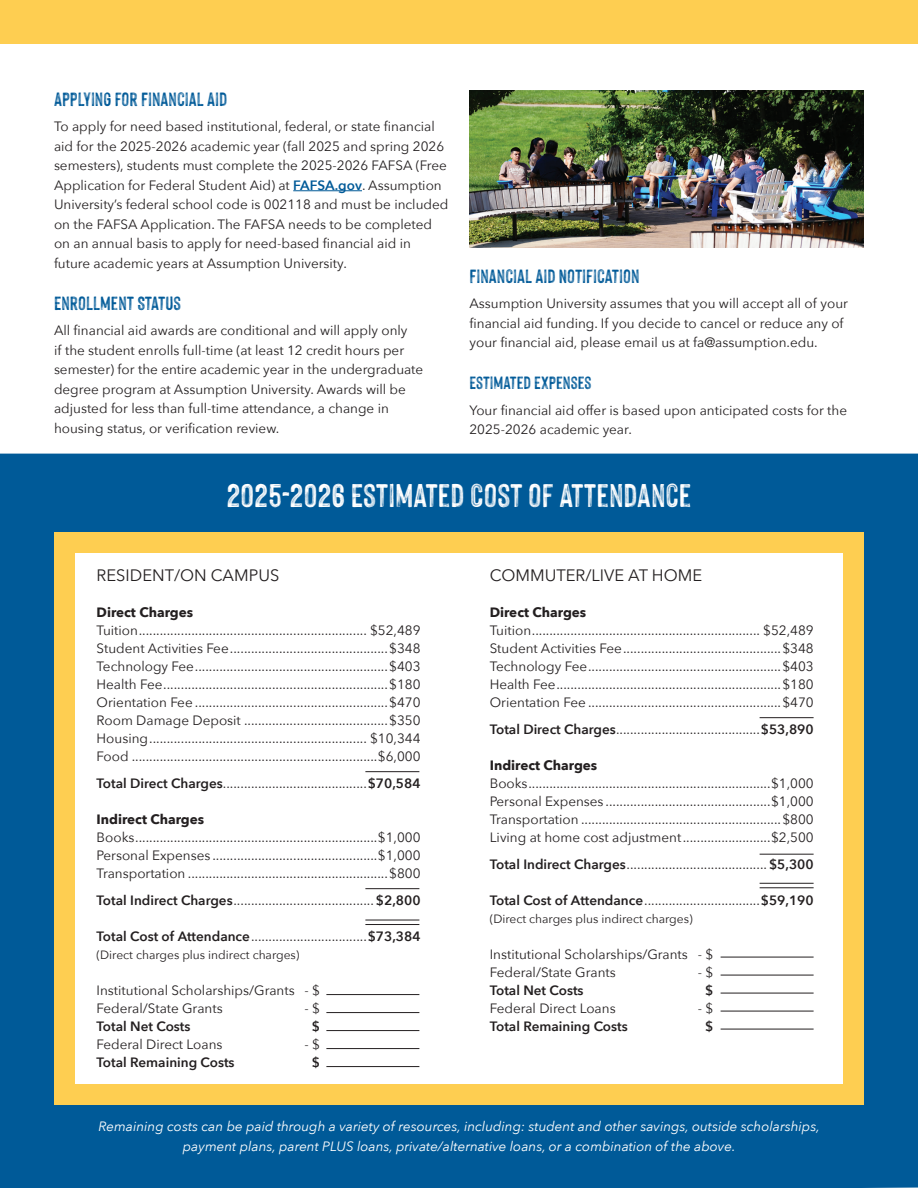
<style>
.page{position:relative;width:918px;height:1188px;background:#fff}
.page>*{position:absolute;margin:0;border:0;box-sizing:border-box;transform-origin:0 0}
.t1{font:700 36px "Hackney";color:#fff}
.t2{font:700 21px "Hackney";color:#005a98}
.t3{font:700 19.5px "Hackney";color:#005a98}
.t4{font:16.5px "Avenir Next";color:#231f20}
.t5{font:13.5px/18px "Avenir Next";color:#231f20}
.t6{font:italic 13.5px/19.5px "Avenir Next";color:#fff;text-align:center}
.t7{font:600 13.5px "Avenir Next";color:#231f20}
.t8{font:700 13.5px "Avenir Next";color:#231f20}
.t9{font:12px "Avenir Next";color:#231f20}
.s1{font-weight:600;color:#005a98}
.s2{font-weight:600}
</style>
<div class="page">
<hr style="left:293px;top:190px;width:69px;height:1px;background:#005a98">
<div style="left:0;top:0;width:918px;height:44px;background:#fece51"></div>
<img style="left:470px;top:90px;width:394px;height:158px">
<div style="left:0;top:454px;width:918px;height:734px;background:#005a98"></div>
<div style="left:54px;top:532px;width:810px;height:573px;background:#fece51"></div>
<div style="left:75px;top:553px;width:768px;height:531px;background:#fff"></div>
<hr style="left:326px;top:994px;width:93px;height:1px;background:#231f20">
<hr style="left:721px;top:957px;width:93px;height:1px;background:#231f20">
<hr style="left:365px;top:771px;width:54px;height:1px;background:#231f20">
<hr style="left:365px;top:888px;width:54px;height:1px;background:#231f20">
<hr style="left:365px;top:924px;width:54px;height:1px;background:#231f20">
<hr style="left:365px;top:920px;width:54px;height:1px;background:#231f20">
<hr style="left:760px;top:717px;width:54px;height:1px;background:#231f20">
<hr style="left:760px;top:854px;width:54px;height:1px;background:#231f20">
<hr style="left:326px;top:1012px;width:93px;height:1px;background:#231f20">
<hr style="left:721px;top:975px;width:93px;height:1px;background:#231f20">
<hr style="left:326px;top:1030px;width:93px;height:1px;background:#231f20">
<hr style="left:721px;top:993px;width:93px;height:1px;background:#231f20">
<hr style="left:326px;top:1048px;width:93px;height:1px;background:#231f20">
<hr style="left:721px;top:1011px;width:93px;height:1px;background:#231f20">
<hr style="left:326px;top:1066px;width:93px;height:1px;background:#231f20">
<hr style="left:721px;top:1029px;width:93px;height:1px;background:#231f20">
<hr style="left:760px;top:887px;width:54px;height:1px;background:#231f20">
<hr style="left:760px;top:883px;width:54px;height:1px;background:#231f20">
<h2 class="t2" style="left:54px;top:88px;width:175px">APPLYING FOR FINANCIAL AID</h2>
<p class="t5" style="left:54px;top:116px;width:396px;line-height:19.5px">To apply for need based institutional, federal, or state financial aid for the 2025-2026 academic year (fall 2025 and spring 2026 semesters), students must complete the 2025-2026 FAFSA (Free Application for Federal Student Aid) at <span class="s1">FAFSA.gov</span>. Assumption University’s federal school code is 002118 and must be included on the FAFSA Application. The FAFSA needs to be completed on an annual basis to apply for need-based financial aid in future academic years at Assumption University.</p>
<h2 class="t2" style="left:54px;top:292px;width:129px">ENROLLMENT STATUS</h2>
<p class="t5" style="left:54px;top:320px;width:371px;line-height:19.5px">All financial aid awards are conditional and will apply only<br>if the student enrolls full-time (at least 12 credit hours per semester) for the entire academic year in the undergraduate degree program at Assumption University. Awards will be adjusted for less than full-time attendance, a change in housing status, or verification review.</p>
<h2 class="t2" style="left:470px;top:265px;width:172px">FINANCIAL AID NOTIFICATION</h2>
<p class="t5" style="left:470px;top:293px;width:380px;line-height:19.5px">Assumption University assumes that you will accept all of your financial aid funding. If you decide to cancel or reduce any of your financial aid, please email us at fa@assumption.edu.</p>
<h3 class="t3" style="left:470px;top:372px;width:124px">ESTIMATED EXPENSES</h3>
<p class="t5" style="left:470px;top:400px;width:379px;line-height:19.5px">Your financial aid offer is based upon anticipated costs for the<br>2025-2026 academic year.</p>
<h1 class="t1" style="left:226px;top:475px;width:467px">2025-2026 ESTIMATED COST OF ATTENDANCE</h1>
<p class="t4" style="left:97px;top:562px;width:184px">RESIDENT/ON CAMPUS</p>
<p class="t8" style="left:97px;top:601px;width:98px">Direct Charges</p>
<p class="t5" style="left:97px;top:621px;width:325px;text-align:justify">Tuition................................................................. $52,489<br>Student Activities Fee.............................................$348<br>Technology Fee.......................................................$403<br>Health Fee................................................................$180<br>Orientation Fee .......................................................$470<br>Room Damage Deposit .........................................$350<br>Housing.............................................................. $10,344<br>Food ......................................................................$6,000</p>
<p class="t5" style="left:97px;top:774px;width:326px"><span class="s2">Total Direct Charges</span>.........................................<span class="s2">$70,584</span></p>
<p class="t8" style="left:97px;top:808px;width:109px">Indirect Charges</p>
<p class="t5" style="left:97px;top:828px;width:325px;text-align:justify">Books.....................................................................$1,000<br>Personal Expenses ...............................................$1,000<br>Transportation .........................................................$800</p>
<p class="t5" style="left:97px;top:891px;width:326px"><span class="s2">Total Indirect Charges</span>........................................<span class="s2">$2,800</span></p>
<p class="t5" style="left:97px;top:927px;width:326px"><span class="s2">Total Cost of Attendance</span>.................................<span class="s2">$73,384</span></p>
<p class="t9" style="left:97px;top:945px;width:204px">(Direct charges plus indirect charges)</p>
<p class="t5" style="left:97px;top:981px;width:225px">Institutional Scholarships/Grants - $<br>Federal/State Grants</p>
<p class="t5" style="left:305px;top:999px;width:17px">- $</p>
<p class="t7" style="left:97px;top:1015px;width:95px">Total Net Costs</p>
<p class="t7" style="left:312px;top:1015px;width:10px">$</p>
<p class="t5" style="left:97px;top:1035px;width:127px">Federal Direct Loans</p>
<p class="t5" style="left:305px;top:1035px;width:17px">- $</p>
<p class="t7" style="left:97px;top:1051px;width:140px">Total Remaining Costs</p>
<p class="t7" style="left:312px;top:1051px;width:10px">$</p>
<p class="t4" style="left:490px;top:562px;width:214px">COMMUTER/LIVE AT HOME</p>
<p class="t8" style="left:490px;top:601px;width:98px">Direct Charges</p>
<p class="t5" style="left:490px;top:621px;width:325px;text-align:justify">Tuition................................................................. $52,489<br>Student Activities Fee.............................................$348<br>Technology Fee.......................................................$403<br>Health Fee................................................................$180<br>Orientation Fee .......................................................$470</p>
<p class="t5" style="left:490px;top:720px;width:325px"><span class="s2">Total Direct Charges</span>.........................................<span class="s2">$53,890</span></p>
<p class="t8" style="left:490px;top:754px;width:109px">Indirect Charges</p>
<p class="t5" style="left:490px;top:774px;width:325px;text-align:justify">Books.....................................................................$1,000<br>Personal Expenses ...............................................$1,000<br>Transportation .........................................................$800<br>Living at home cost adjustment.........................$2,500</p>
<p class="t5" style="left:490px;top:855px;width:325px"><span class="s2">Total Indirect Charges</span>........................................<span class="s2">$5,300</span></p>
<p class="t5" style="left:490px;top:891px;width:325px"><span class="s2">Total Cost of Attendance</span>.................................<span class="s2">$59,190</span></p>
<p class="t9" style="left:490px;top:909px;width:204px">(Direct charges plus indirect charges)</p>
<p class="t5" style="left:490px;top:945px;width:225px">Institutional Scholarships/Grants - $<br>Federal/State Grants</p>
<p class="t5" style="left:698px;top:963px;width:17px">- $</p>
<p class="t7" style="left:490px;top:979px;width:95px">Total Net Costs</p>
<p class="t7" style="left:705px;top:979px;width:10px">$</p>
<p class="t5" style="left:490px;top:999px;width:127px">Federal Direct Loans</p>
<p class="t5" style="left:698px;top:999px;width:17px">- $</p>
<p class="t7" style="left:490px;top:1015px;width:140px">Total Remaining Costs</p>
<p class="t7" style="left:705px;top:1015px;width:10px">$</p>
<p class="t6" style="left:99px;top:1116px;width:723px">Remaining costs can be paid through a variety of resources, including: student and other savings, outside scholarships, payment plans, parent PLUS loans, private/alternative loans, or a combination of the above.</p>
</div>
